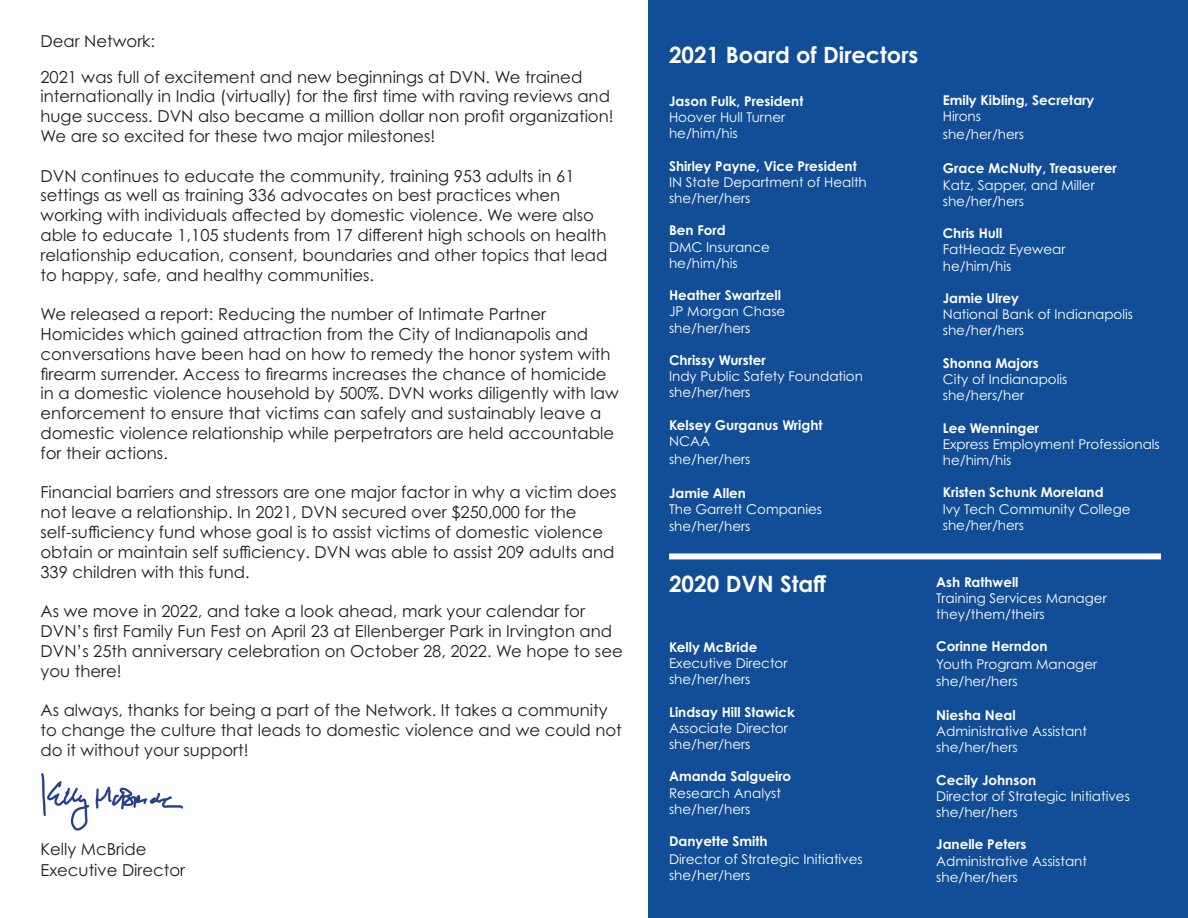
<style>
.page{position:relative;width:1188px;height:918px;background:#fff}
.page>*{position:absolute;margin:0;border:0;box-sizing:border-box;transform-origin:0 0}
.t1{font:700 22.5px "Century Gothic Pro";color:#fff}
.t2{font:16.5px/19.8px "Century Gothic Pro";color:#231f20}
.t3{font:13.5px "Century Gothic Pro";color:#fff}
.t4{font:700 13.5px "Century Gothic Pro";color:#fff}
</style>
<div class="page">
<div style="left:649px;top:1px;width:538px;height:916px;background:#124d97"></div>
<div style="left:669px;top:553px;width:492px;height:6px;background:#fff"></div>
<img style="left:41px;top:773px;width:143px;height:57px">
<p class="t2" style="left:40px;top:31px;width:116px">Dear Network:</p>
<p class="t2" style="left:40px;top:67px;width:575px">2021 was full of excitement and new beginnings at DVN. We trained internationally in India (virtually) for the first time with raving reviews and huge success. DVN also became a million dollar non profit organization!<br>We are so excited for these two major milestones!</p>
<p class="t2" style="left:40px;top:166px;width:568px">DVN continues to educate the community, training 953 adults in 61 settings as well as training 336 advocates on best practices when working with individuals affected by domestic violence. We were also able to educate 1,105 students from 17 different high schools on health relationship education, consent, boundaries and other topics that lead to happy, safe, and healthy communities.</p>
<p class="t2" style="left:40px;top:304px;width:580px">We released a report: Reducing the number of Intimate Partner Homicides which gained attraction from the City of Indianapolis and conversations have been had on how to remedy the honor system with firearm surrender. Access to firearms increases the chance of homicide in a domestic violence household by 500%. DVN works diligently with law enforcement to ensure that victims can safely and sustainably leave a domestic violence relationship while perpetrators are held accountable for their actions.</p>
<p class="t2" style="left:40px;top:482px;width:578px">Financial barriers and stressors are one major factor in why a victim does not leave a relationship. In 2021, DVN secured over $250,000 for the self-sufficiency fund whose goal is to assist victims of domestic violence obtain or maintain self sufficiency. DVN was able to assist 209 adults and 339 children with this fund.</p>
<p class="t2" style="left:40px;top:601px;width:584px">As we move in 2022, and take a look ahead, mark your calendar for DVN’s first Family Fun Fest on April 23 at Ellenberger Park in Irvington and DVN’s 25th anniversary celebration on October 28, 2022. We hope to see you there!</p>
<p class="t2" style="left:40px;top:700px;width:583px">As always, thanks for being a part of the Network. It takes a community to change the culture that leads to domestic violence and we could not do it without your support!</p>
<p class="t2" style="left:40px;top:839px;width:108px">Kelly McBride</p>
<p class="t2" style="left:40px;top:860px;width:146px">Executive Director</p>
<p class="t1" style="left:669px;top:40px;width:251px">2021 Board of Directors</p>
<p class="t4" style="left:669px;top:93px;width:136px">Jason Fulk, President</p>
<p class="t3" style="left:669px;top:109px;width:118px">Hoover Hull Turner</p>
<p class="t3" style="left:669px;top:125px;width:70px">he/him/his</p>
<p class="t4" style="left:669px;top:157px;width:189px">Shirley Payne, Vice President</p>
<p class="t3" style="left:669px;top:174px;width:199px">IN State Department of Health</p>
<p class="t3" style="left:669px;top:190px;width:83px">she/her/hers</p>
<p class="t4" style="left:669px;top:222px;width:58px">Ben Ford</p>
<p class="t3" style="left:669px;top:239px;width:102px">DMC Insurance</p>
<p class="t3" style="left:669px;top:255px;width:70px">he/him/his</p>
<p class="t4" style="left:669px;top:287px;width:114px">Heather Swartzell</p>
<p class="t3" style="left:669px;top:303px;width:118px">JP Morgan Chase</p>
<p class="t3" style="left:669px;top:320px;width:83px">she/her/hers</p>
<p class="t4" style="left:669px;top:352px;width:98px">Chrissy Wurster</p>
<p class="t3" style="left:669px;top:368px;width:195px">Indy Public Safety Foundation</p>
<p class="t3" style="left:669px;top:384px;width:83px">she/her/hers</p>
<p class="t4" style="left:669px;top:417px;width:155px">Kelsey Gurganus Wright</p>
<p class="t3" style="left:669px;top:433px;width:42px">NCAA</p>
<p class="t3" style="left:669px;top:451px;width:83px">she/her/hers</p>
<p class="t4" style="left:669px;top:485px;width:78px">Jamie Allen</p>
<p class="t3" style="left:669px;top:501px;width:155px">The Garrett Companies</p>
<p class="t3" style="left:669px;top:518px;width:83px">she/her/hers</p>
<p class="t1" style="left:669px;top:570px;width:159px">2020 DVN Staff</p>
<p class="t4" style="left:669px;top:638px;width:90px">Kelly McBride</p>
<p class="t3" style="left:669px;top:655px;width:120px">Executive Director</p>
<p class="t3" style="left:669px;top:671px;width:83px">she/her/hers</p>
<p class="t4" style="left:669px;top:703px;width:127px">Lindsay Hill Stawick</p>
<p class="t3" style="left:669px;top:720px;width:120px">Associate Director</p>
<p class="t3" style="left:669px;top:736px;width:83px">she/her/hers</p>
<p class="t4" style="left:669px;top:768px;width:124px">Amanda Salgueiro</p>
<p class="t3" style="left:669px;top:784px;width:114px">Research Analyst</p>
<p class="t3" style="left:669px;top:801px;width:83px">she/her/hers</p>
<p class="t4" style="left:669px;top:833px;width:100px">Danyette Smith</p>
<p class="t3" style="left:669px;top:851px;width:195px">Director of Strategic Initiatives</p>
<p class="t3" style="left:669px;top:867px;width:83px">she/her/hers</p>
<p class="t4" style="left:943px;top:92px;width:153px">Emily Kibling, Secretary</p>
<p class="t3" style="left:943px;top:108px;width:40px">Hirons</p>
<p class="t3" style="left:943px;top:126px;width:83px">she/her/hers</p>
<p class="t4" style="left:943px;top:160px;width:175px">Grace McNulty, Treasuerer</p>
<p class="t3" style="left:943px;top:177px;width:154px">Katz, Sapper, and Miller</p>
<p class="t3" style="left:943px;top:193px;width:83px">she/her/hers</p>
<p class="t4" style="left:943px;top:225px;width:61px">Chris Hull</p>
<p class="t3" style="left:943px;top:241px;width:124px">FatHeadz Eyewear</p>
<p class="t3" style="left:943px;top:258px;width:70px">he/him/his</p>
<p class="t4" style="left:943px;top:290px;width:78px">Jamie Ulrey</p>
<p class="t3" style="left:943px;top:306px;width:192px">National Bank of Indianapolis</p>
<p class="t3" style="left:943px;top:322px;width:83px">she/her/hers</p>
<p class="t4" style="left:943px;top:355px;width:98px">Shonna Majors</p>
<p class="t3" style="left:943px;top:371px;width:126px">City of Indianapolis</p>
<p class="t3" style="left:943px;top:387px;width:83px">she/hers/her</p>
<p class="t4" style="left:943px;top:419px;width:98px">Lee Wenninger</p>
<p class="t3" style="left:943px;top:436px;width:219px">Express Employment Professionals</p>
<p class="t3" style="left:943px;top:452px;width:70px">he/him/his</p>
<p class="t4" style="left:943px;top:484px;width:162px">Kristen Schunk Moreland</p>
<p class="t3" style="left:943px;top:501px;width:189px">Ivy Tech Community College</p>
<p class="t3" style="left:943px;top:517px;width:83px">she/her/hers</p>
<p class="t4" style="left:936px;top:573px;width:84px">Ash Rathwell</p>
<p class="t3" style="left:936px;top:590px;width:172px">Training Services Manager</p>
<p class="t3" style="left:936px;top:606px;width:110px">they/them/theirs</p>
<p class="t4" style="left:936px;top:638px;width:113px">Corinne Herndon</p>
<p class="t3" style="left:936px;top:656px;width:163px">Youth Program Manager</p>
<p class="t3" style="left:936px;top:673px;width:83px">she/her/hers</p>
<p class="t4" style="left:936px;top:707px;width:81px">Niesha Neal</p>
<p class="t3" style="left:936px;top:723px;width:152px">Administrative Assistant</p>
<p class="t3" style="left:936px;top:739px;width:83px">she/her/hers</p>
<p class="t4" style="left:936px;top:771px;width:101px">Cecily Johnson</p>
<p class="t3" style="left:936px;top:788px;width:195px">Director of Strategic Initiatives</p>
<p class="t3" style="left:936px;top:804px;width:83px">she/her/hers</p>
<p class="t4" style="left:936px;top:836px;width:92px">Janelle Peters</p>
<p class="t3" style="left:936px;top:853px;width:152px">Administrative Assistant</p>
<p class="t3" style="left:936px;top:869px;width:83px">she/her/hers</p>
</div>
